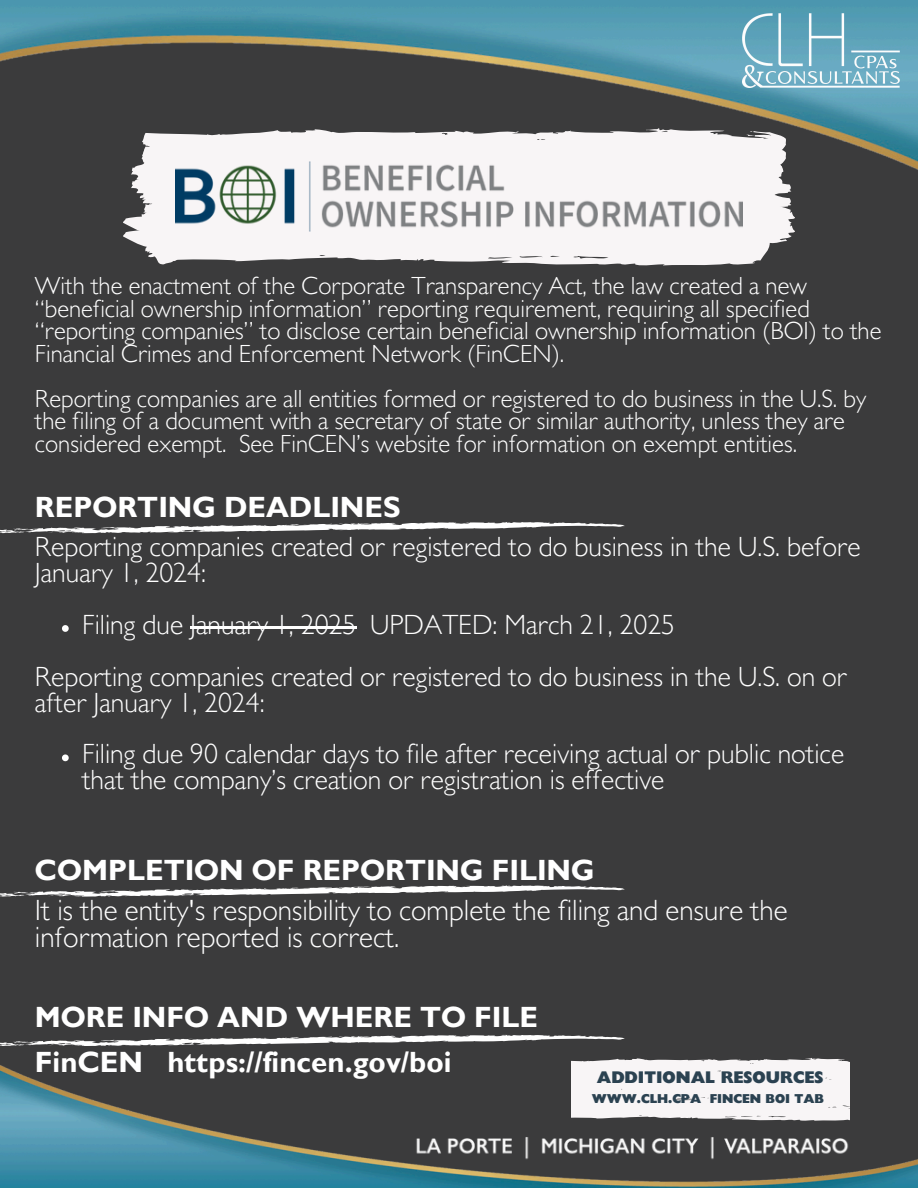
<style>
.page{position:relative;width:918px;height:1188px;background:#3b3b3c}
.page>*{position:absolute;margin:0;border:0;box-sizing:border-box;transform-origin:0 0}
.t1{font:300 29.25px/39.3px "Gill Sans MT Std";color:#fff}
.t2{font:700 29.25px/45px "Gill Sans MT Std";color:#fff}
.t3{font:300 27.75px/25.8px "Gill Sans MT Std";color:#fff}
.t4{font:300 24.75px/22.5px "Gill Sans MT Std";color:#fff}
.t5{font:700 expanded 16.95px "Gill Sans Display MT Std";color:#2b4251}
.t6{font:700 expanded 12.9px "Gill Sans Display MT Std";color:#2b4251}
.s1{font-weight:700}
</style>
<div class="page">
<img style="left:0;top:0;width:918px;height:170px">
<img style="left:0;top:1061px;width:918px;height:127px">
<svg style="left:62px;top:625px;width:7px;height:7px"></svg>
<hr style="left:190px;top:626px;width:166px;height:2px;background:#fff">
<svg style="left:62px;top:754px;width:7px;height:7px"></svg>
<svg style="left:123px;top:128px;width:672px;height:14px;fill:#f8f5f6"></svg>
<svg style="left:123px;top:142px;width:672px;height:124px;background:#dddadb"></svg>
<img style="left:175px;top:162px;width:567px;height:69px">
<svg style="left:0;top:522px;width:625px;height:11px"></svg>
<svg style="left:0;top:885px;width:625px;height:12px"></svg>
<svg style="left:0;top:1035px;width:625px;height:11px"></svg>
<svg style="left:571px;top:1058px;width:278px;height:63px;background:#eae8e9"></svg>
<img style="left:743px;top:13px;width:156px;height:75px">
<img style="left:414px;top:1122px;width:435px;height:51px">
<p class="t4" style="left:35px;top:279px;width:848px">With the enactment of the Corporate Transparency Act, the law created a new “beneficial ownership information” reporting requirement, requiring all specified “reporting companies” to disclose certain beneficial ownership information (BOI) to the Financial Crimes and Enforcement Network (FinCEN).</p>
<p class="t4" style="left:35px;top:391px;width:833px">Reporting companies are all entities formed or registered to do business in the U.S. by the filing of a document with a secretary of state or similar authority, unless they are considered exempt. See FinCEN’s website for information on exempt entities.</p>
<p class="t2" style="left:35px;top:489px;width:367px">REPORTING DEADLINES</p>
<p class="t3" style="left:35px;top:539px;width:827px">Reporting companies created or registered to do business in the U.S. before<br>January 1, 2024:</p>
<p class="t3" style="left:82px;top:616px;width:594px">Filing due January 1, 2025 UPDATED: March 21, 2025</p>
<p class="t3" style="left:35px;top:668px;width:814px">Reporting companies created or registered to do business in the U.S. on or after January 1, 2024:</p>
<p class="t3" style="left:82px;top:746px;width:764px">Filing due 90 calendar days to file after receiving actual or public notice that the company’s creation or registration is effective</p>
<h3 class="t1" style="left:35px;top:856px;width:754px"><span class="s1">COMPLETION OF REPORTING FILING<br></span>It is the entity's responsibility to complete the filing and ensure the</h3>
<h3 class="t1" style="left:35px;top:922px;width:366px">information reported is correct.</h3>
<h3 class="t2" style="left:35px;top:999px;width:505px">MORE INFO AND WHERE TO FILE<br>FinCEN https://fincen.gov/boi</h3>
<h2 class="t5" style="left:597px;top:1072px;width:228px">ADDITIONAL RESOURCES</h2>
<p class="t6" style="left:592px;top:1094px;width:234px">WWW.CLH.CPA FINCEN BOI TAB</p>
</div>
